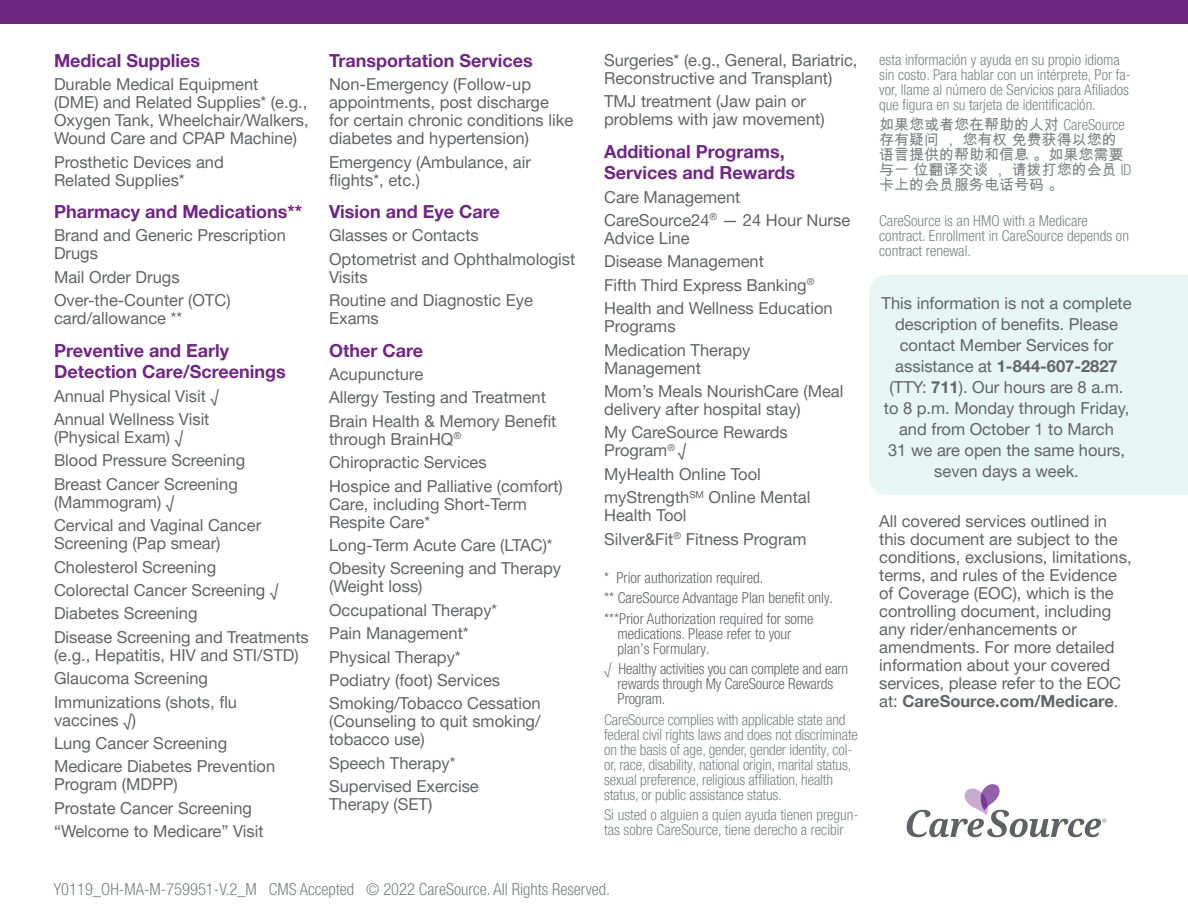
<style>
.page{position:relative;width:1188px;height:918px;background:#fff}
.page>*{position:absolute;margin:0;border:0;box-sizing:border-box;transform-origin:0 0}
.t1{font:700 18px/21.6px "Helvetica Neue LT Pro";color:#702784}
.t2{font:16.5px/18px "Helvetica Neue LT Pro";color:#626368}
.t3{font:300 condensed 16.5px "Helvetica Neue LT Pro";color:#7d8084}
.t4{font:300 condensed 16.5px "Helvetica Neue LT Pro";color:#7e8185}
.t5{font:300 condensed 15px/15px "Helvetica Neue LT Pro";letter-spacing:-.005em;color:#7e8185}
.t6{font:300 condensed 15px/15px "Helvetica Neue LT Pro";color:#626368}
.t7{font:300 condensed 15px/15px "Helvetica Neue LT Pro";color:#7d8084}
.t8{font:15px/15px "Arial Unicode MS";color:#7e8185}
.s1{font-family:"Helvetica Neue LT Pro";font-weight:300;font-stretch:condensed}
.s2{font-weight:700}
</style>
<div class="page">
<div style="left:869px;top:275px;width:319px;height:220px;background:#e8f5f5"></div>
<div style="left:0;top:0;width:1188px;height:24px;background:#702784"></div>
<svg style="left:907px;top:784px;width:199px;height:53px"></svg>
<h3 class="t1" style="left:54px;top:49px;width:148px">Medical Supplies</h3>
<p class="t2" style="left:54px;top:75px;width:256px">Durable Medical Equipment<br>(DME) and Related Supplies* (e.g.,<br>Oxygen Tank, Wheelchair/Walkers,<br>Wound Care and CPAP Machine)</p>
<p class="t2" style="left:54px;top:152px;width:171px">Prosthetic Devices and<br>Related Supplies*</p>
<h3 class="t1" style="left:54px;top:200px;width:250px">Pharmacy and Medications**</h3>
<p class="t2" style="left:54px;top:226px;width:233px">Brand and Generic Prescription<br>Drugs</p>
<p class="t2" style="left:54px;top:268px;width:127px">Mail Order Drugs</p>
<p class="t2" style="left:54px;top:291px;width:178px">Over-the-Counter (OTC) card/allowance **</p>
<h3 class="t1" style="left:54px;top:339px;width:233px">Preventive and Early<br>Detection Care/Screenings</h3>
<p class="t2" style="left:54px;top:386px;width:166px">Annual Physical Visit √</p>
<p class="t2" style="left:54px;top:410px;width:157px">Annual Wellness Visit (Physical Exam) √</p>
<p class="t2" style="left:54px;top:451px;width:193px">Blood Pressure Screening</p>
<p class="t2" style="left:54px;top:475px;width:185px">Breast Cancer Screening (Mammogram) √</p>
<p class="t2" style="left:54px;top:516px;width:209px">Cervical and Vaginal Cancer<br>Screening (Pap smear)</p>
<p class="t2" style="left:54px;top:557px;width:164px">Cholesterol Screening</p>
<p class="t2" style="left:54px;top:581px;width:226px">Colorectal Cancer Screening √</p>
<p class="t2" style="left:54px;top:604px;width:145px">Diabetes Screening</p>
<p class="t2" style="left:54px;top:628px;width:256px">Disease Screening and Treatments (e.g., Hepatitis, HIV and STI/STD)</p>
<p class="t2" style="left:54px;top:669px;width:156px">Glaucoma Screening</p>
<p class="t2" style="left:54px;top:692px;width:185px">Immunizations (shots, flu vaccines √)</p>
<p class="t2" style="left:54px;top:734px;width:175px">Lung Cancer Screening</p>
<p class="t2" style="left:54px;top:757px;width:223px">Medicare Diabetes Prevention<br>Program (MDPP)</p>
<p class="t2" style="left:54px;top:799px;width:200px">Prostate Cancer Screening</p>
<p class="t2" style="left:54px;top:822px;width:211px">“Welcome to Medicare” Visit</p>
<h3 class="t1" style="left:329px;top:49px;width:205px">Transportation Services</h3>
<p class="t2" style="left:329px;top:75px;width:246px">Non-Emergency (Follow-up appointments, post discharge<br>for certain chronic conditions like diabetes and hypertension)</p>
<p class="t2" style="left:329px;top:152px;width:203px">Emergency (Ambulance, air flights*, etc.)</p>
<h3 class="t1" style="left:329px;top:200px;width:172px">Vision and Eye Care</h3>
<p class="t2" style="left:329px;top:226px;width:151px">Glasses or Contacts</p>
<p class="t2" style="left:329px;top:250px;width:248px">Optometrist and Ophthalmologist<br>Visits</p>
<p class="t2" style="left:329px;top:291px;width:205px">Routine and Diagnostic Eye<br>Exams</p>
<h3 class="t1" style="left:329px;top:339px;width:96px">Other Care</h3>
<p class="t2" style="left:329px;top:365px;width:96px">Acupuncture</p>
<p class="t2" style="left:329px;top:388px;width:218px">Allergy Testing and Treatment</p>
<p class="t2" style="left:329px;top:412px;width:229px">Brain Health &amp; Memory Benefit through BrainHQ<sup>®</sup></p>
<p class="t2" style="left:329px;top:453px;width:159px">Chiropractic Services</p>
<p class="t2" style="left:329px;top:476px;width:235px">Hospice and Palliative (comfort)<br>Care, including Short-Term<br>Respite Care*</p>
<p class="t2" style="left:329px;top:536px;width:225px">Long-Term Acute Care (LTAC)*</p>
<p class="t2" style="left:329px;top:559px;width:233px">Obesity Screening and Therapy (Weight loss)</p>
<p class="t2" style="left:329px;top:601px;width:170px">Occupational Therapy*</p>
<p class="t2" style="left:329px;top:624px;width:141px">Pain Management*</p>
<p class="t2" style="left:329px;top:647px;width:133px">Physical Therapy*</p>
<p class="t2" style="left:329px;top:671px;width:173px">Podiatry (foot) Services</p>
<p class="t2" style="left:329px;top:694px;width:213px;text-align:justify">Smoking/Tobacco Cessation (Counseling to quit smoking/ tobacco use)</p>
<p class="t2" style="left:329px;top:754px;width:128px">Speech Therapy*</p>
<p class="t2" style="left:329px;top:777px;width:151px">Supervised Exercise<br>Therapy (SET)</p>
<p class="t2" style="left:604px;top:51px;width:255px">Surgeries* (e.g., General, Bariatric,<br>Reconstructive and Transplant)</p>
<p class="t2" style="left:604px;top:92px;width:222px">TMJ treatment (Jaw pain or problems with jaw movement)</p>
<h3 class="t1" style="left:604px;top:140px;width:193px">Additional Programs,<br>Services and Rewards</h3>
<p class="t2" style="left:604px;top:187px;width:138px">Care Management</p>
<p class="t2" style="left:604px;top:211px;width:248px">CareSource24<sup>®</sup> — 24 Hour Nurse<br>Advice Line</p>
<p class="t2" style="left:604px;top:252px;width:161px">Disease Management</p>
<p class="t2" style="left:604px;top:276px;width:212px">Fifth Third Express Banking<sup>®</sup></p>
<p class="t2" style="left:604px;top:299px;width:230px">Health and Wellness Education<br>Programs</p>
<p class="t2" style="left:604px;top:340px;width:148px">Medication Therapy<br>Management</p>
<p class="t2" style="left:604px;top:382px;width:241px">Mom’s Meals NourishCare (Meal delivery after hospital stay)</p>
<p class="t2" style="left:604px;top:423px;width:185px">My CareSource Rewards<br>Program<sup>®</sup> √</p>
<p class="t2" style="left:604px;top:465px;width:158px">MyHealth Online Tool</p>
<p class="t2" style="left:604px;top:488px;width:208px">myStrength<sup>SM</sup> Online Mental<br>Health Tool</p>
<p class="t2" style="left:604px;top:529px;width:204px">Silver&amp;Fit<sup>®</sup> Fitness Program</p>
<p class="t6" style="left:604px;top:570px;width:161px">* Prior authorization required.</p>
<p class="t6" style="left:604px;top:590px;width:231px">** CareSource Advantage Plan benefit only.</p>
<p class="t6" style="left:618px;top:611px;width:197px;text-indent:-14px">***Prior Authorization required for some medications. Please refer to your plan’s Formulary.</p>
<p class="t6" style="left:618px;top:661px;width:232px;text-indent:-14px">√ Healthy activities you can complete and earn rewards through My CareSource Rewards<br>Program.</p>
<p class="t5" style="left:604px;top:712px;width:255px">CareSource complies with applicable state and federal civil rights laws and does not discriminate on the basis of age, gender, gender identity, col&shy;or, race, disability, national origin, marital status, sexual preference, religious affiliation, health status, or public assistance status.</p>
<p class="t5" style="left:604px;top:807px;width:255px">Si usted o alguien a quien ayuda tienen pregun&shy;tas sobre CareSource, tiene derecho a recibir</p>
<p class="t3" style="left:54px;top:879px;width:204px">Y0119_OH-MA-M-759951-V.2_M</p>
<p class="t3" style="left:269px;top:879px;width:87px">CMS Accepted</p>
<p class="t4" style="left:366px;top:879px;width:245px">© 2022 CareSource. All Rights Reserved.</p>
<p class="t5" style="left:879px;top:52px;width:252px">esta información y ayuda en su propio idioma sin costo. Para hablar con un intérprete, Por fa&shy;vor, llame al número de Servicios para Afiliados que figura en su tarjeta de identificación.</p>
<p class="t8" style="left:879px;top:117px;width:254px">如果您或者您在帮助的人对 <span class="s1">CareSource</span>存有疑问 ， 您有权 免费获得以您的语言提供的帮助和信息 。如果您需要与一 位翻译交谈 ， 请拨打您的会员 <span class="s1">ID</span>卡上的会员服务电话号码 。</p>
<p class="t7" style="left:879px;top:213px;width:251px">CareSource is an HMO with a Medicare contract. Enrollment in CareSource depends on contract renewal.</p>
<p class="t2" style="left:882px;top:292px;width:252px;line-height:21px;text-align:center">This information is not a complete description of benefits. Please contact Member Services for assistance at <span class="s2">1-844-607-2827 </span>(TTY: <span class="s2">711</span>). Our hours are 8 a.m. to 8 p.m. Monday through Friday, and from October 1 to March<br>31 we are open the same hours, seven days a week.</p>
<p class="t2" style="left:879px;top:511px;width:254px">All covered services outlined in this document are subject to the conditions, exclusions, limitations, terms, and rules of the Evidence of Coverage (EOC), which is the controlling document, including any rider/enhancements or amendments. For more detailed information about your covered services, please refer to the EOC at: <span class="s2">CareSource.com/Medicare</span>.</p>
</div>
